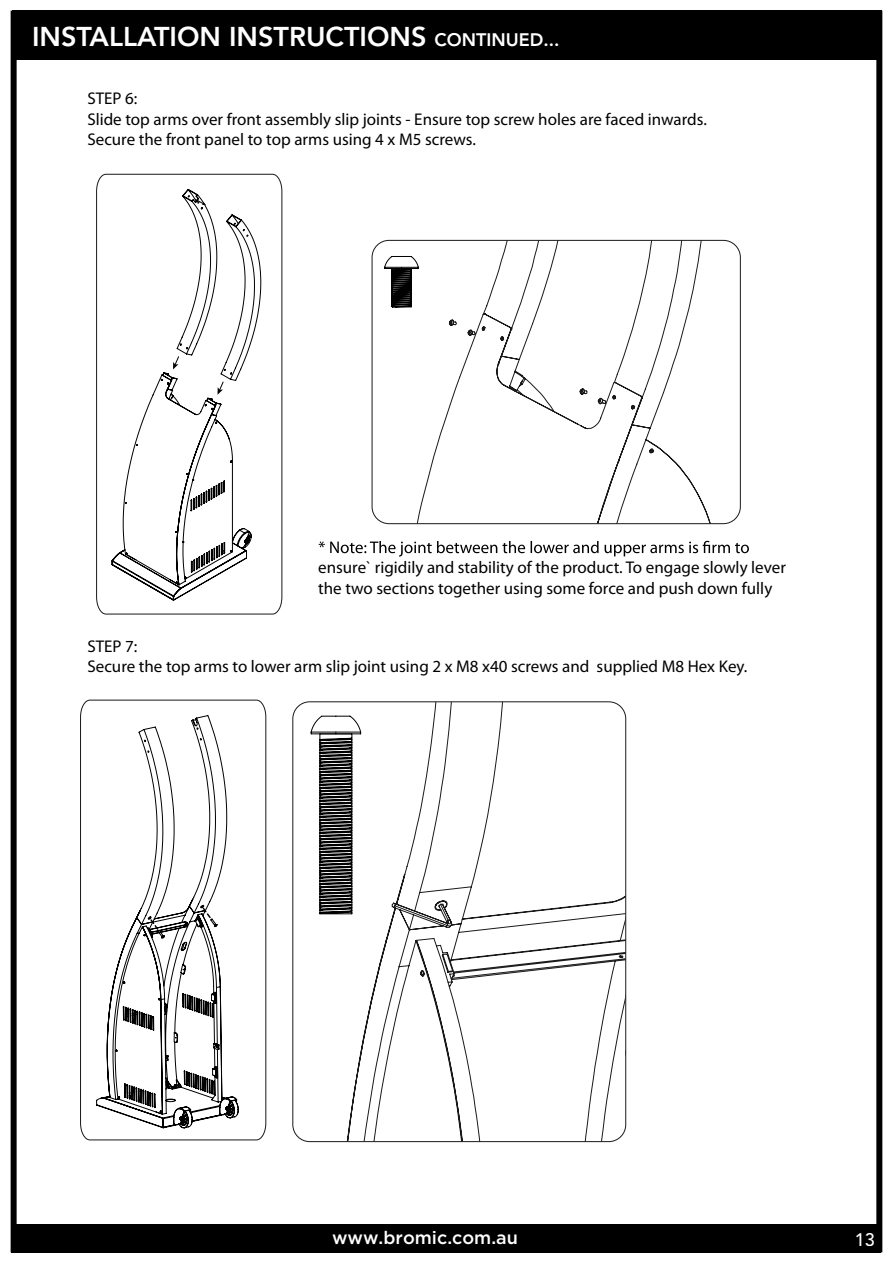
<style>
.page{position:relative;width:893px;height:1263px;background:#fff}
.page>*{position:absolute;margin:0;border:0;box-sizing:border-box;transform-origin:0 0}
.t1{font:800 27px "Avenir";color:#fff}
.t2{font:500 18px "Gotham";color:#fff}
.t3{font:500 18px "Avenir";color:#fff}
.t4{font:16.95px/20.4px "Myriad Pro";color:#000}
.s1{font-size:18px}
</style>
<div class="page">
<div style="left:11px;top:1224px;width:870px;height:29px;background:#000"></div>
<div style="left:11px;top:11px;width:871px;height:1241px;border:6px solid #000"></div>
<div style="left:12px;top:10px;width:870px;height:50px;background:#000"></div>
<svg style="left:372px;top:240px;width:368px;height:284px"></svg>
<div style="left:372px;top:240px;width:368px;height:284px;border:1px solid #1a191a;border-radius:17px"></div>
<svg style="left:96px;top:174px;width:186px;height:440px"></svg>
<svg style="left:80px;top:700px;width:186px;height:440px"></svg>
<svg style="left:299px;top:702px;width:327px;height:439px"></svg>
<svg style="left:384px;top:256px;width:35px;height:51px"></svg>
<svg style="left:243px;top:229px;width:5px;height:8px"></svg>
<svg style="left:188px;top:195px;width:18px;height:14px"></svg>
<svg style="left:598px;top:398px;width:7px;height:6px"></svg>
<svg style="left:311px;top:716px;width:50px;height:198px"></svg>
<svg style="left:201px;top:906px;width:12px;height:15px"></svg>
<svg style="left:319px;top:541px;width:430px;height:16px"></svg>
<h1 class="t1" style="left:32px;top:21px;width:529px">INSTALLATION INSTRUCTIONS <span class="s1">CONTINUED...</span></h1>
<p class="t4" style="left:87px;top:88px;width:621px">STEP 6:<br>Slide top arms over front assembly slip joints - Ensure top screw holes are faced inwards.<br>Secure the front panel to top arms using 4 x M5 screws.</p>
<p class="t4" style="left:318px;top:557px;width:469px">ensure` rigidily and stability of the product. To engage slowly lever the two sections together using some force and push down fully</p>
<p class="t4" style="left:87px;top:635px;width:661px">STEP 7:<br>Secure the top arms to lower arm slip joint using 2 x M8 x40 screws and supplied M8 Hex Key.</p>
<p class="t2" style="left:332px;top:1227px;width:187px">www.bromic.com.au</p>
<p class="t3" style="left:855px;top:1229px;width:22px">13</p>
</div>
